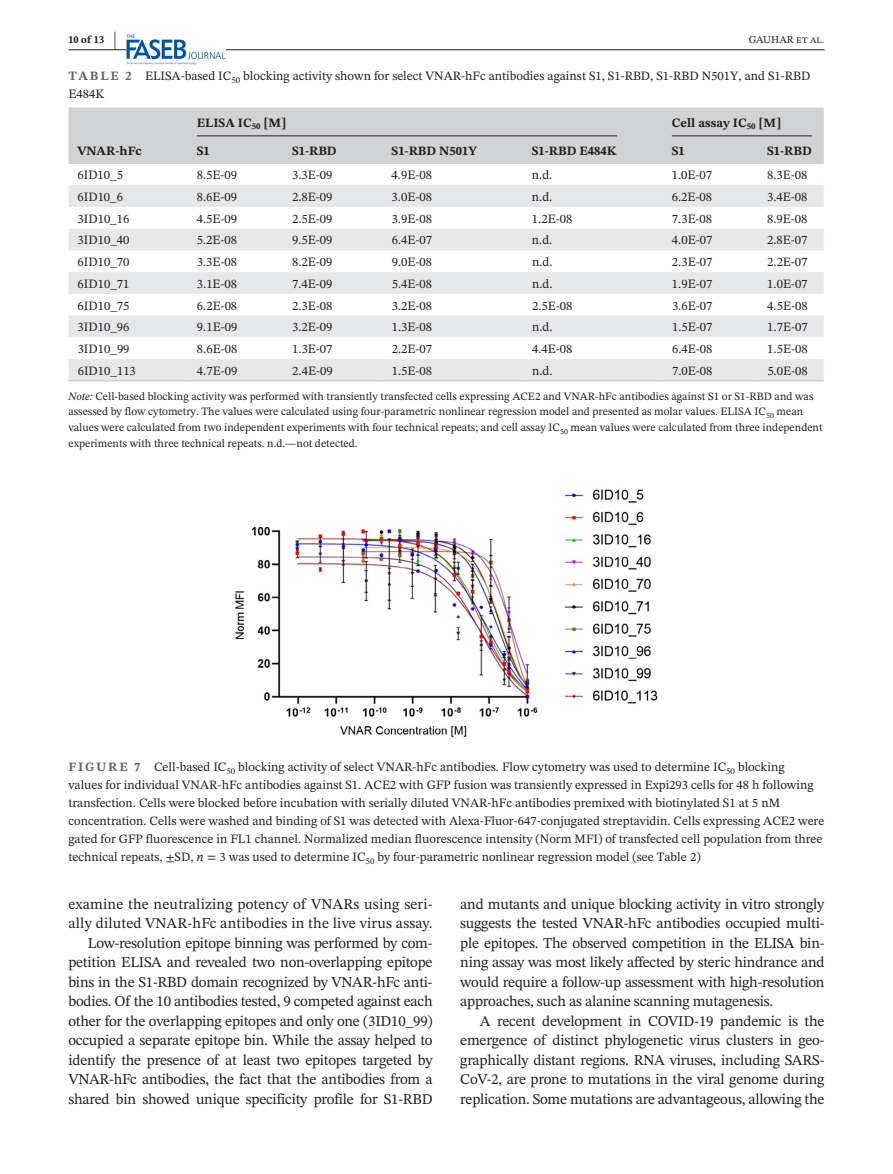
<style>
.page{position:relative;width:893px;height:1174px;background:#fff}
.page>*{position:absolute;margin:0;border:0;box-sizing:border-box;transform-origin:0 0}
.t1{font:15px/19.5px "STIX Two Text";letter-spacing:-.015em;color:#231f20;text-align:justify}
.t2{font:12.75px/18px "STIX Two Text";color:#231f20}
.t3{font:700 12.75px "STIX Two Text";color:#231f20}
.t4{font:11.25px/15.8px "STIX Two Text";color:#231f20}
.t5{font:10.5px "STIX Two Text";color:#231f20}
.t6{font:700 10.5px "STIX Two Text";color:#231f20}
.s1{font-size:21px}
.s2{font-weight:700;color:#636366}
.s3{font-style:italic}
</style>
<div class="page">
<hr style="left:68px;top:49px;width:756px;height:1px;background:#231f20">
<img style="left:126px;top:35px;width:99px;height:30px">
<div style="left:68px;top:108px;width:756px;height:56px;background:#d1d2d4"></div>
<svg style="left:68px;top:185px;width:756px;height:195px;fill:#e6e7e9"></svg>
<hr style="left:68px;top:380px;width:120px;height:1px;background:#d1d2d4">
<hr style="left:188px;top:380px;width:95px;height:1px;background:#d1d2d4">
<hr style="left:283px;top:380px;width:100px;height:1px;background:#d1d2d4">
<hr style="left:383px;top:380px;width:140px;height:1px;background:#d1d2d4">
<hr style="left:523px;top:380px;width:140px;height:1px;background:#d1d2d4">
<hr style="left:663px;top:380px;width:95px;height:1px;background:#d1d2d4">
<hr style="left:758px;top:380px;width:66px;height:1px;background:#d1d2d4">
<hr style="left:197px;top:135px;width:420px;height:1px;background:#231f20">
<hr style="left:672px;top:135px;width:140px;height:1px;background:#231f20">
<img style="left:235px;top:489px;width:423px;height:249px">
<p class="t6" style="left:68px;top:32px;width:50px">10 of 13 <span class="s1">|</span></p>
<p class="t5" style="left:749px;top:32px;width:77px">GAUHAR et al.</p>
<p class="t2" style="left:68px;top:66px;width:743px"><span class="s2">TABLE 2</span> ELISA-based IC<sub>50</sub> blocking activity shown for select VNAR-hFc antibodies against S1, S1-RBD, S1-RBD N501Y, and S1-RBD<br>E484K</p>
<p class="t3" style="left:77px;top:141px;width:66px">VNAR-hFc</p>
<p class="t3" style="left:197px;top:113px;width:91px">ELISA IC<sub>50</sub> [M]</p>
<p class="t3" style="left:672px;top:113px;width:111px">Cell assay IC<sub>50</sub> [M]</p>
<p class="t3" style="left:197px;top:141px;width:15px">S1</p>
<p class="t3" style="left:292px;top:141px;width:46px">S1-RBD</p>
<p class="t3" style="left:392px;top:141px;width:87px">S1-RBD N501Y</p>
<p class="t3" style="left:532px;top:141px;width:87px">S1-RBD E484K</p>
<p class="t3" style="left:672px;top:141px;width:15px">S1</p>
<p class="t3" style="left:767px;top:141px;width:46px">S1-RBD</p>
<p class="t2" style="left:77px;top:166px;width:47px">6ID10_5</p>
<p class="t2" style="left:197px;top:166px;width:42px">8.5E-09</p>
<p class="t2" style="left:292px;top:166px;width:42px">3.3E-09</p>
<p class="t2" style="left:392px;top:166px;width:42px">4.9E-08</p>
<p class="t2" style="left:532px;top:166px;width:22px">n.d.</p>
<p class="t2" style="left:672px;top:166px;width:42px">1.0E-07</p>
<p class="t2" style="left:767px;top:166px;width:42px">8.3E-08</p>
<p class="t2" style="left:78px;top:188px;width:47px">6ID10_6</p>
<p class="t2" style="left:197px;top:188px;width:42px">8.6E-09</p>
<p class="t2" style="left:292px;top:188px;width:42px">2.8E-09</p>
<p class="t2" style="left:392px;top:188px;width:42px">3.0E-08</p>
<p class="t2" style="left:532px;top:188px;width:22px">n.d.</p>
<p class="t2" style="left:672px;top:188px;width:42px">6.2E-08</p>
<p class="t2" style="left:767px;top:188px;width:42px">3.4E-08</p>
<p class="t2" style="left:78px;top:209px;width:53px">3ID10_16</p>
<p class="t2" style="left:197px;top:209px;width:42px">4.5E-09</p>
<p class="t2" style="left:292px;top:209px;width:42px">2.5E-09</p>
<p class="t2" style="left:392px;top:209px;width:42px">3.9E-08</p>
<p class="t2" style="left:532px;top:209px;width:42px">1.2E-08</p>
<p class="t2" style="left:672px;top:209px;width:42px">7.3E-08</p>
<p class="t2" style="left:767px;top:209px;width:42px">8.9E-08</p>
<p class="t2" style="left:78px;top:231px;width:53px">3ID10_40</p>
<p class="t2" style="left:197px;top:231px;width:42px">5.2E-08</p>
<p class="t2" style="left:292px;top:231px;width:42px">9.5E-09</p>
<p class="t2" style="left:392px;top:231px;width:42px">6.4E-07</p>
<p class="t2" style="left:532px;top:231px;width:22px">n.d.</p>
<p class="t2" style="left:672px;top:231px;width:42px">4.0E-07</p>
<p class="t2" style="left:767px;top:231px;width:42px">2.8E-07</p>
<p class="t2" style="left:78px;top:253px;width:53px">6ID10_70</p>
<p class="t2" style="left:197px;top:253px;width:42px">3.3E-08</p>
<p class="t2" style="left:292px;top:253px;width:42px">8.2E-09</p>
<p class="t2" style="left:392px;top:253px;width:42px">9.0E-08</p>
<p class="t2" style="left:532px;top:253px;width:22px">n.d.</p>
<p class="t2" style="left:672px;top:253px;width:42px">2.3E-07</p>
<p class="t2" style="left:767px;top:253px;width:42px">2.2E-07</p>
<p class="t2" style="left:78px;top:274px;width:53px">6ID10_71</p>
<p class="t2" style="left:197px;top:274px;width:42px">3.1E-08</p>
<p class="t2" style="left:292px;top:274px;width:42px">7.4E-09</p>
<p class="t2" style="left:392px;top:274px;width:42px">5.4E-08</p>
<p class="t2" style="left:532px;top:274px;width:22px">n.d.</p>
<p class="t2" style="left:672px;top:274px;width:42px">1.9E-07</p>
<p class="t2" style="left:767px;top:274px;width:42px">1.0E-07</p>
<p class="t2" style="left:78px;top:296px;width:53px">6ID10_75</p>
<p class="t2" style="left:197px;top:296px;width:42px">6.2E-08</p>
<p class="t2" style="left:292px;top:296px;width:42px">2.3E-08</p>
<p class="t2" style="left:392px;top:296px;width:42px">3.2E-08</p>
<p class="t2" style="left:532px;top:296px;width:42px">2.5E-08</p>
<p class="t2" style="left:672px;top:296px;width:42px">3.6E-07</p>
<p class="t2" style="left:767px;top:296px;width:42px">4.5E-08</p>
<p class="t2" style="left:78px;top:318px;width:53px">3ID10_96</p>
<p class="t2" style="left:197px;top:318px;width:42px">9.1E-09</p>
<p class="t2" style="left:292px;top:318px;width:42px">3.2E-09</p>
<p class="t2" style="left:392px;top:318px;width:42px">1.3E-08</p>
<p class="t2" style="left:532px;top:318px;width:22px">n.d.</p>
<p class="t2" style="left:672px;top:318px;width:42px">1.5E-07</p>
<p class="t2" style="left:767px;top:318px;width:42px">1.7E-07</p>
<p class="t2" style="left:78px;top:340px;width:53px">3ID10_99</p>
<p class="t2" style="left:197px;top:340px;width:42px">8.6E-08</p>
<p class="t2" style="left:292px;top:340px;width:42px">1.3E-07</p>
<p class="t2" style="left:392px;top:340px;width:42px">2.2E-07</p>
<p class="t2" style="left:532px;top:340px;width:42px">4.4E-08</p>
<p class="t2" style="left:672px;top:340px;width:42px">6.4E-08</p>
<p class="t2" style="left:767px;top:340px;width:42px">1.5E-08</p>
<p class="t2" style="left:78px;top:361px;width:60px">6ID10_113</p>
<p class="t2" style="left:197px;top:361px;width:42px">4.7E-09</p>
<p class="t2" style="left:292px;top:361px;width:42px">2.4E-09</p>
<p class="t2" style="left:392px;top:361px;width:42px">1.5E-08</p>
<p class="t2" style="left:532px;top:361px;width:22px">n.d.</p>
<p class="t2" style="left:672px;top:361px;width:42px">7.0E-08</p>
<p class="t2" style="left:767px;top:361px;width:42px">5.0E-08</p>
<p class="t4" style="left:68px;top:388px;width:756px"><span class="s3">Note:</span> Cell-based blocking activity was performed with transiently transfected cells expressing ACE2 and VNAR-hFc antibodies against S1 or S1-RBD and was assessed by flow cytometry. The values were calculated using four-parametric nonlinear regression model and presented as molar values. ELISA IC<sub>50</sub> mean values were calculated from two independent experiments with four technical repeats; and cell assay IC<sub>50</sub> mean values were calculated from three independent experiments with three technical repeats. n.d.—not detected.</p>
<p class="t2" style="left:68px;top:757px;width:757px"><span class="s2">FIGURE 7</span> Cell-based IC<sub>50</sub> blocking activity of select VNAR-hFc antibodies. Flow cytometry was used to determine IC<sub>50</sub> blocking<br>values for individual VNAR-hFc antibodies against S1. ACE2 with GFP fusion was transiently expressed in Expi293 cells for 48 h following transfection. Cells were blocked before incubation with serially diluted VNAR-hFc antibodies premixed with biotinylated S1 at 5 nM concentration. Cells were washed and binding of S1 was detected with Alexa-Fluor-647-conjugated streptavidin. Cells expressing ACE2 were gated for GFP fluorescence in FL1 channel. Normalized median fluorescence intensity (Norm MFI) of transfected cell population from three technical repeats, ±SD, <span class="s3">n</span> = 3 was used to determine IC<sub>50</sub> by four-parametric nonlinear regression model (see Table 2)</p>
<p class="t1" style="left:68px;top:894px;width:366px;text-align:right">examine the neutralizing potency of VNARs using seri&shy;ally diluted VNAR-hFc antibodies in the live virus assay.<br>Low-resolution epitope binning was performed by com&shy;petition ELISA and revealed two non-overlapping epitope bins in the S1-RBD domain recognized by VNAR-hFc anti&shy;bodies. Of the 10 antibodies tested, 9 competed against each other for the overlapping epitopes and only one (3ID10_99) occupied a separate epitope bin. While the assay helped to identify the presence of at least two epitopes targeted by VNAR-hFc antibodies, the fact that the antibodies from a shared bin showed unique specificity profile for S1-RBD</p>
<p class="t1" style="left:460px;top:894px;width:366px">and mutants and unique blocking activity in vitro strongly suggests the tested VNAR-hFc antibodies occupied multi&shy;ple epitopes. The observed competition in the ELISA bin&shy;ning assay was most likely affected by steric hindrance and would require a follow-up assessment with high-resolution approaches, such as alanine scanning mutagenesis.</p>
<p class="t1" style="left:460px;top:1011px;width:366px;text-indent:20px">A recent development in COVID-19 pandemic is the emergence of distinct phylogenetic virus clusters in geo&shy;graphically distant regions. RNA viruses, including SARS-CoV-2, are prone to mutations in the viral genome during replication. Some mutations are advantageous, allowing the</p>
</div>
